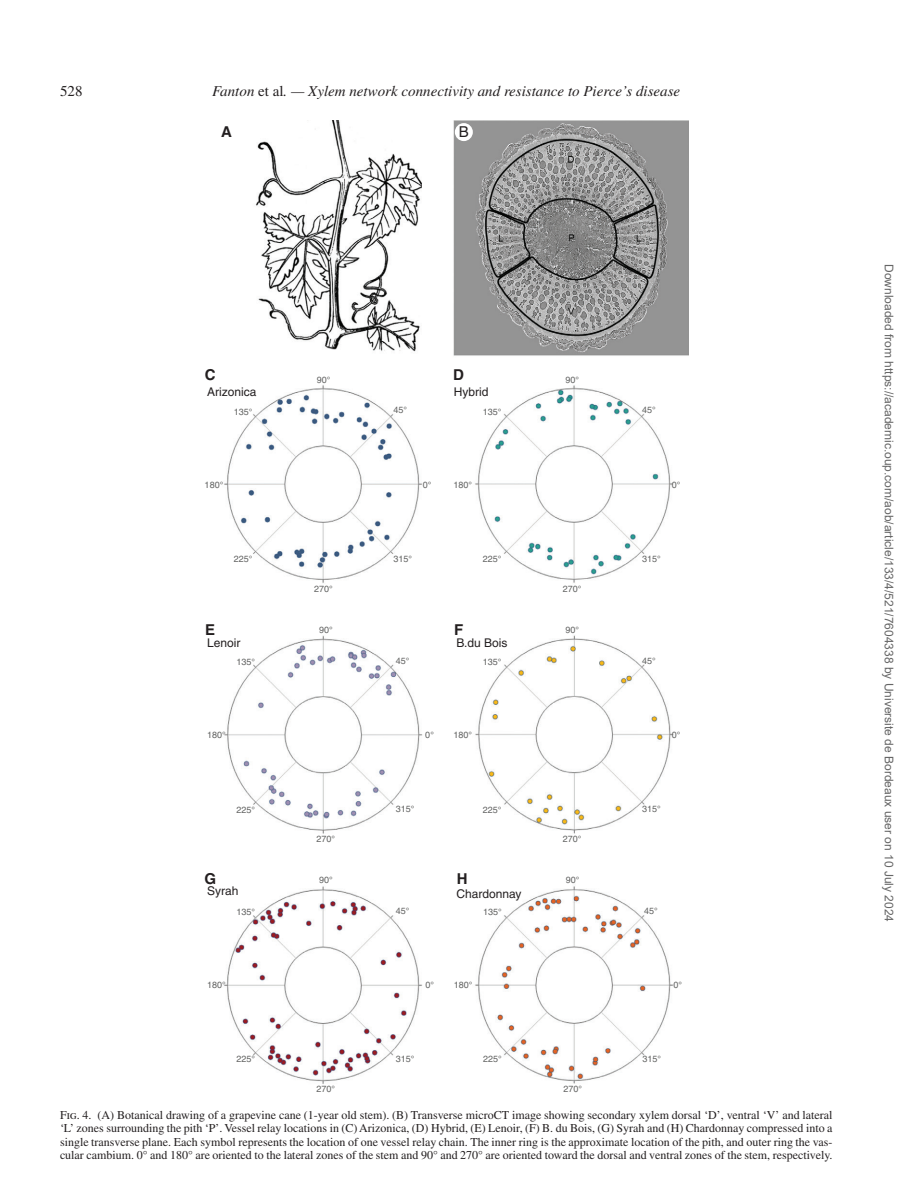
<style>
.page{position:relative;width:918px;height:1186px;background:#fff}
.page>*{position:absolute;margin:0;border:0;box-sizing:border-box;transform-origin:0 0}
.t1{font:italic 15px "Times LT Std";color:#231f20}
.t2{font:700 15px "Helvetica";color:#231f20}
.t3{font:15px "Times LT Std";color:#231f20}
.t4{font:15px "Helvetica";color:#231f20}
.t5{font:12px/13.5px "Times LT Std";color:#231f20;text-align:justify}
.t6{font:12px "Arial";color:#666}
.t7{font:12px "Helvetica";color:#231f20}
.t8{font:9px "Helvetica";color:#616261}
.s1{font-style:normal}
</style>
<div class="page">
<img style="left:223px;top:120px;width:465px;height:964px">
<div style="left:455px;top:123px;width:18px;height:18px;background:#fff;border-radius:50%"></div>
<p class="t3" style="left:60px;top:82px;width:24px">528</p>
<p class="t1" style="left:212px;top:83px;width:469px">Fanton <span class="s1">et al</span>. — Xylem network connectivity and resistance to Pierce’s disease</p>
<p class="t2" style="left:221px;top:122px;width:12px">A</p>
<p class="t4" style="left:459px;top:123px;width:12px">B</p>
<p class="t2" style="left:205px;top:366px;width:12px">C</p>
<p class="t8" style="left:317px;top:374px;width:15px">90°</p>
<p class="t2" style="left:453px;top:366px;width:12px">D</p>
<p class="t8" style="left:565px;top:374px;width:15px">90°</p>
<p class="t7" style="left:207px;top:385px;width:51px">Arizonica</p>
<p class="t7" style="left:454px;top:385px;width:36px">Hybrid</p>
<p class="t8" style="left:234px;top:407px;width:20px">135°</p>
<p class="t8" style="left:393px;top:405px;width:15px">45°</p>
<p class="t8" style="left:483px;top:407px;width:20px">135°</p>
<p class="t8" style="left:642px;top:405px;width:15px">45°</p>
<p class="t8" style="left:205px;top:479px;width:20px">180°</p>
<p class="t8" style="left:423px;top:479px;width:10px">0°</p>
<p class="t8" style="left:453px;top:479px;width:20px">180°</p>
<p class="t8" style="left:672px;top:479px;width:10px">0°</p>
<p class="t8" style="left:234px;top:554px;width:20px">225°</p>
<p class="t8" style="left:393px;top:553px;width:20px">315°</p>
<p class="t8" style="left:483px;top:554px;width:20px">225°</p>
<p class="t8" style="left:642px;top:553px;width:20px">315°</p>
<p class="t8" style="left:314px;top:584px;width:20px">270°</p>
<p class="t8" style="left:563px;top:584px;width:20px">270°</p>
<p class="t2" style="left:205px;top:620px;width:12px">E</p>
<p class="t8" style="left:319px;top:625px;width:15px">90°</p>
<p class="t2" style="left:454px;top:620px;width:11px">F</p>
<p class="t8" style="left:565px;top:625px;width:15px">90°</p>
<p class="t7" style="left:207px;top:636px;width:35px">Lenoir</p>
<p class="t7" style="left:456px;top:636px;width:53px">B.du Bois</p>
<p class="t8" style="left:236px;top:657px;width:20px">135°</p>
<p class="t8" style="left:396px;top:655px;width:15px">45°</p>
<p class="t8" style="left:483px;top:657px;width:20px">135°</p>
<p class="t8" style="left:642px;top:655px;width:15px">45°</p>
<p class="t8" style="left:207px;top:730px;width:20px">180°</p>
<p class="t8" style="left:425px;top:730px;width:10px">0°</p>
<p class="t8" style="left:453px;top:730px;width:20px">180°</p>
<p class="t8" style="left:672px;top:730px;width:10px">0°</p>
<p class="t8" style="left:236px;top:804px;width:20px">225°</p>
<p class="t8" style="left:396px;top:804px;width:20px">315°</p>
<p class="t8" style="left:317px;top:834px;width:20px">270°</p>
<p class="t8" style="left:483px;top:804px;width:20px">225°</p>
<p class="t8" style="left:642px;top:804px;width:20px">315°</p>
<p class="t8" style="left:563px;top:834px;width:20px">270°</p>
<p class="t2" style="left:204px;top:870px;width:13px">G</p>
<p class="t2" style="left:457px;top:870px;width:12px">H</p>
<p class="t8" style="left:319px;top:874px;width:15px">90°</p>
<p class="t7" style="left:207px;top:884px;width:33px">Syrah</p>
<p class="t7" style="left:456px;top:887px;width:67px">Chardonnay</p>
<p class="t8" style="left:566px;top:874px;width:15px">90°</p>
<p class="t8" style="left:236px;top:907px;width:20px">135°</p>
<p class="t8" style="left:396px;top:905px;width:15px">45°</p>
<p class="t8" style="left:483px;top:907px;width:20px">135°</p>
<p class="t8" style="left:644px;top:905px;width:15px">45°</p>
<p class="t8" style="left:207px;top:979px;width:20px">180°</p>
<p class="t8" style="left:425px;top:979px;width:10px">0°</p>
<p class="t8" style="left:454px;top:979px;width:20px">180°</p>
<p class="t8" style="left:674px;top:979px;width:10px">0°</p>
<p class="t8" style="left:236px;top:1054px;width:20px">225°</p>
<p class="t8" style="left:396px;top:1053px;width:20px">315°</p>
<p class="t8" style="left:317px;top:1084px;width:20px">270°</p>
<p class="t8" style="left:483px;top:1054px;width:20px">225°</p>
<p class="t8" style="left:643px;top:1053px;width:20px">315°</p>
<p class="t8" style="left:563px;top:1084px;width:20px">270°</p>
<p class="t5" style="left:60px;top:1108px;width:774px">Fig. 4. (A) Botanical drawing of a grapevine cane (1-year old stem). (B) Transverse microCT image showing secondary xylem dorsal ‘D’, ventral ‘V’ and lateral ‘L’ zones surrounding the pith ‘P’. Vessel relay locations in (C) Arizonica, (D) Hybrid, (E) Lenoir, (F) B. du Bois, (G) Syrah and (H) Chardonnay compressed into a single transverse plane. Each symbol represents the location of one vessel relay chain. The inner ring is the approximate location of the pith, and outer ring the vas&shy;cular cambium. 0° and 180° are oriented to the lateral zones of the stem and 90° and 270° are oriented toward the dorsal and ventral zones of the stem, respectively.</p>
<p class="t6" style="left:893px;top:264px;width:659px;rotate:90deg">Downloaded from https://academic.oup.com/aob/article/133/4/521/7604338 by Universite de Bordeaux user on 10 July 2024</p>
</div>
